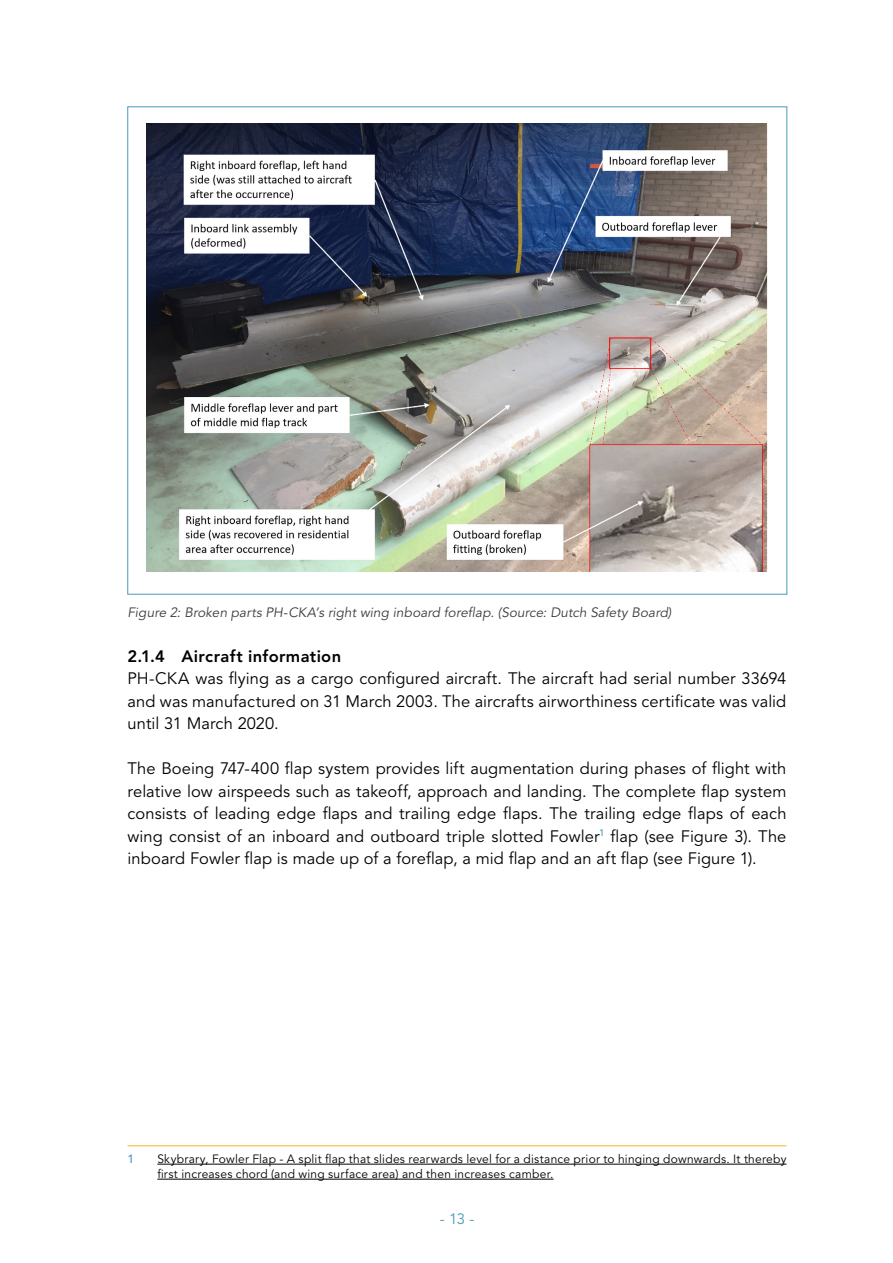
<style>
.page{position:relative;width:893px;height:1263px;background:#fff}
.page>*{position:absolute;margin:0;border:0;box-sizing:border-box;transform-origin:0 0}
.Bodytekst{font:16.5px/22.5px "Avenir LT Std";letter-spacing:.005em;color:#000;text-align:justify}
.t1{font:800 16.5px "Avenir LT Std";letter-spacing:.02em;color:#000}
.t2{font:15px "Avenir LT Std";color:#499abb}
.Bijschrift{font:italic 13.5px "Avenir LT Std";letter-spacing:.01em;color:#3c3c3b}
.Voetnoot{font:12px/15px "Avenir LT Std";letter-spacing:.02em;color:#000}
.Voetnoot-2{font:500 12px "Avenir LT Std";color:#499abb}
</style>
<div class="page">
<hr style="left:128px;top:1145px;width:658px;height:1px;background:#f9b122">
<hr style="left:157px;top:1164px;width:629px;height:1px;background:#000">
<hr style="left:157px;top:1179px;width:397px;height:1px;background:#000">
<img style="left:147px;top:123px;width:621px;height:449px">
<p class="Bijschrift" style="left:128px;top:604px;width:545px">Figure 2: Broken parts PH-CKA’s right wing inboard foreflap. (Source: Dutch Safety Board)</p>
<p class="t1" style="left:128px;top:646px;width:215px">2.1.4 Aircraft information</p>
<p class="Bodytekst" style="left:128px;top:668px;width:660px">PH-CKA was flying as a cargo configured aircraft. The aircraft had serial number 33694 and was manufactured on 31 March 2003. The aircrafts airworthiness certificate was valid until 31 March 2020.</p>
<p class="Bodytekst" style="left:128px;top:758px;width:660px">The Boeing 747-400 flap system provides lift augmentation during phases of flight with relative low airspeeds such as takeoff, approach and landing. The complete flap system consists of leading edge flaps and trailing edge flaps. The trailing edge flaps of each wing consist of an inboard and outboard triple slotted Fowler<sup>1</sup> flap (see Figure 3). The inboard Fowler flap is made up of a foreflap, a mid flap and an aft flap (see Figure 1).</p>
<p class="Voetnoot-2" style="left:128px;top:1152px;width:8px">1</p>
<p class="Voetnoot" style="left:157px;top:1152px;width:631px">Skybrary, Fowler Flap - A split flap that slides rearwards level for a distance prior to hinging downwards. It thereby first increases chord (and wing surface area) and then increases camber.</p>
<p class="t2" style="left:440px;top:1210px;width:36px">- 13 -</p>
</div>
